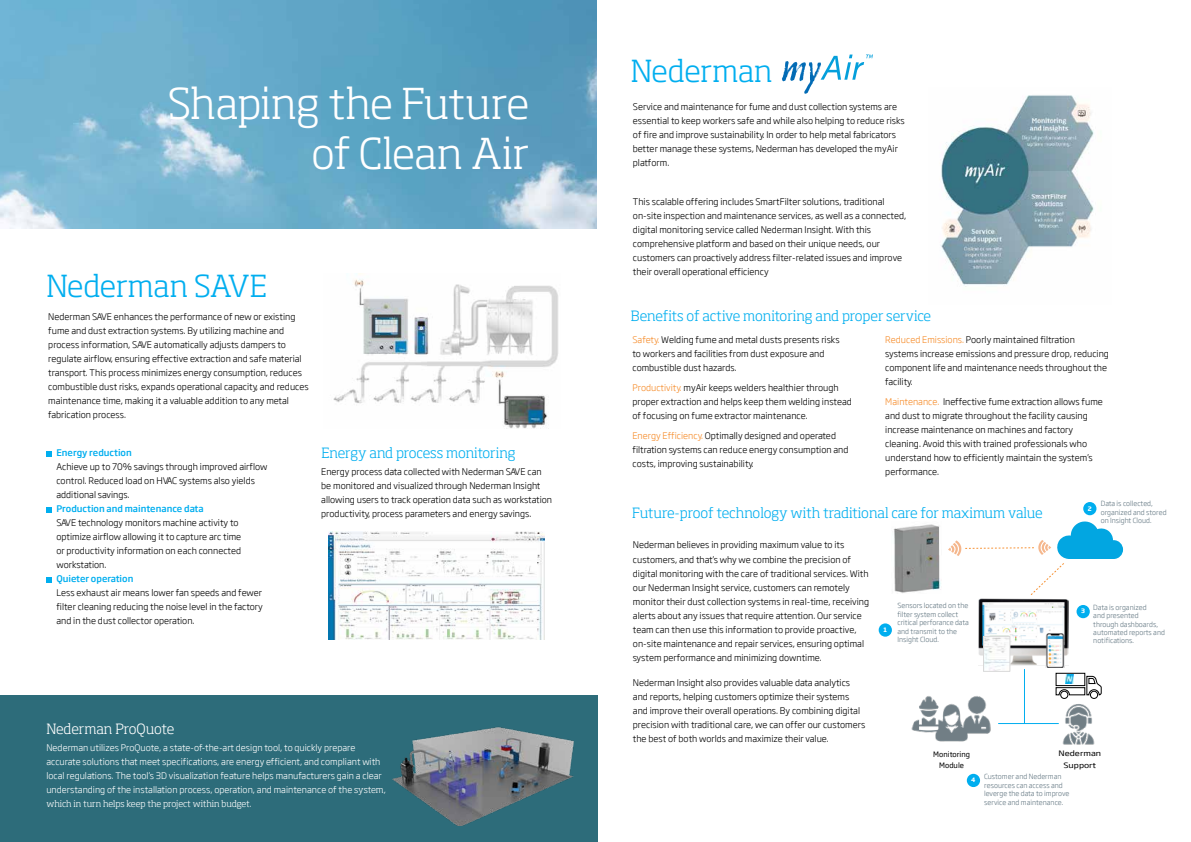
<style>
.page{position:relative;width:1191px;height:842px;background:#fff}
.page>*{position:absolute;margin:0;border:0;box-sizing:border-box;transform-origin:0 0}
.t1{font:300 42px/50.4px "Soho Std";letter-spacing:-.01em;color:#fff;text-align:right}
.t2{font:300 30px "Soho Std";color:#00aeef}
.t3{font:300 14px "Soho Std";letter-spacing:-.005em;color:#00aeef}
.t4{font:300 14px "Soho Std";letter-spacing:-.005em;color:#fff}
.t5{font:300 9px/14px "Soho Gothic Pro";color:#000}
.t6{font:300 9px/14px "Soho Gothic Pro";color:#fff}
.t7{font:500 9px "Soho Gothic Pro";color:#00aeef}
.t8{font:300 9px "Soho Std";color:#fff}
.t9{font:7.3px/11.4px "Soho Gothic Pro";color:#000;text-align:center}
.t10{font:7.3px/11.4px "Soho Gothic Pro";color:#000;text-align:center;scale:1.22 1}
.t11{font:300 7px/8.4px "Soho Gothic Pro";color:#647883}
.t12{font:700 6px "Soho Gothic Pro";color:#fff}
.s1{font-family:"Soho Std"}
.s2{color:#f68b28}
</style>
<div class="page">
<img style="left:0;top:0;width:597px;height:228px">
<svg style="left:782px;top:55px;width:91px;height:39px"></svg>
<img style="left:941px;top:95px;width:153px;height:192px">
<img style="left:333px;top:273px;width:225px;height:156px">
<div style="left:0;top:695px;width:598px;height:147px;background:#2d6c7a"></div>
<svg style="left:46px;top:451px;width:6px;height:5px"></svg>
<svg style="left:46px;top:507px;width:6px;height:5px"></svg>
<svg style="left:46px;top:577px;width:6px;height:5px"></svg>
<img style="left:393px;top:727px;width:181px;height:98px">
<div style="left:1083px;top:502px;width:13px;height:13px;background:#00aeef;border-radius:50%"></div>
<div style="left:1076px;top:605px;width:13px;height:13px;background:#00aeef;border-radius:50%"></div>
<div style="left:966px;top:774px;width:14px;height:13px;background:#00aeef;border-radius:50%"></div>
<svg style="left:1055px;top:673px;width:30px;height:2px"></svg>
<svg style="left:1055px;top:675px;width:46px;height:11px"></svg>
<svg style="left:948px;top:521px;width:175px;height:74px"></svg>
<hr style="left:1024px;top:669px;width:1px;height:55px;background:#00aeef">
<hr style="left:998px;top:723px;width:60px;height:1px;background:#00aeef">
<div style="left:878px;top:623px;width:14px;height:14px;background:#00aeef;border-radius:50%"></div>
<img style="left:894px;top:524px;width:47px;height:69px">
<img style="left:978px;top:598px;width:90px;height:70px">
<img style="left:985px;top:638px;width:23px;height:32px">
<div style="left:983px;top:636px;width:27px;height:36px;border:1px solid #d9d9d9"></div>
<img style="left:1055px;top:686px;width:47px;height:59px">
<img style="left:911px;top:668px;width:88px;height:74px">
<img style="left:329px;top:531px;width:215px;height:109px">
<h1 class="t1" style="left:168px;top:78px;width:363px">Shaping the Future of Clean Air</h1>
<h2 class="t2" style="left:46px;top:267px;width:222px">Nederman SAVE</h2>
<p class="t5" style="left:48px;top:309px;width:262px">Nederman SAVE enhances the performance of new or existing fume and dust extraction systems. By utilizing machine and process information, SAVE automatically adjusts dampers to regulate airflow, ensuring effective extraction and safe material transport. This process minimizes energy consumption, reduces combustible dust risks, expands operational capacity, and reduces maintenance time, making it a valuable addition to any metal fabrication process.</p>
<p class="t7" style="left:56px;top:446px;width:77px">Energy reduction</p>
<p class="t5" style="left:56px;top:459px;width:212px">Achieve up to 70% savings through improved airflow control. Reduced load on HVAC systems also yields additional savings.</p>
<p class="t7" style="left:56px;top:502px;width:149px">Production and maintenance data</p>
<p class="t5" style="left:56px;top:515px;width:186px">SAVE technology monitors machine activity to optimize airflow allowing it to capture arc time or productivity information on each connected workstation.</p>
<p class="t7" style="left:56px;top:572px;width:78px">Quieter operation</p>
<p class="t5" style="left:56px;top:585px;width:208px;text-align:justify">Less exhaust air means lower fan speeds and fewer filter cleaning reducing the noise level in the factory and in the dust collector operation.</p>
<h3 class="t3" style="left:321px;top:444px;width:196px">Energy and process monitoring</h3>
<p class="t5" style="left:321px;top:464px;width:232px">Energy process data collected with Nederman SAVE can be monitored and visualized through Nederman Insight allowing users to track operation data such as workstation productivity, process parameters and energy savings.</p>
<h3 class="t4" style="left:46px;top:720px;width:129px">Nederman ProQuote</h3>
<p class="t6" style="left:46px;top:740px;width:341px">Nederman utilizes ProQuote, a state-of-the-art design tool, to quickly prepare accurate solutions that meet specifications, are energy efficient, and compliant with local regulations. The tool’s 3D visualization feature helps manufacturers gain a clear understanding of the installation process, operation, and maintenance of the <span class="s1">system,</span></p>
<p class="t8" style="left:46px;top:798px;width:207px">which in turn helps keep the project within budget.</p>
<h2 class="t2" style="left:631px;top:52px;width:143px">Nederman</h2>
<p class="t5" style="left:633px;top:99px;width:273px">Service and maintenance for fume and dust collection systems are essential to keep workers safe and while also helping to reduce risks of fire and improve sustainability. In order to help metal fabricators better manage these systems, Nederman has developed the myAir platform.</p>
<p class="t5" style="left:633px;top:194px;width:275px">This scalable offering includes SmartFilter solutions, traditional on-site inspection and maintenance services, as well as a connected, digital monitoring service called Nederman Insight. With this comprehensive platform and based on their unique needs, our customers can proactively address filter-related issues and improve their overall operational efficiency</p>
<h3 class="t3" style="left:631px;top:307px;width:302px">Benefits of active monitoring and proper service</h3>
<p class="t5" style="left:632px;top:332px;width:209px"><span class="s2">Safety.</span> Welding fume and metal dusts presents risks to workers and facilities from dust exposure and combustible dust hazards.</p>
<p class="t5" style="left:632px;top:380px;width:221px"><span class="s2">Productivity.</span> myAir keeps welders healthier through proper extraction and helps keep them welding instead of focusing on fume extractor maintenance.</p>
<p class="t5" style="left:632px;top:428px;width:218px"><span class="s2">Energy Efficiency.</span> Optimally designed and operated filtration systems can reduce energy consumption and costs, improving sustainability.</p>
<p class="t5" style="left:885px;top:332px;width:225px"><span class="s2">Reduced Emissions.</span> Poorly maintained filtration systems increase emissions and pressure drop, reducing component life and maintenance needs throughout the facility.</p>
<p class="t5" style="left:885px;top:394px;width:219px"><span class="s2">Maintenance.</span> Ineffective fume extraction allows fume and dust to migrate throughout the facility causing increase maintenance on machines and factory cleaning. Avoid this with trained professionals who understand how to efficiently maintain the system’s performance.</p>
<h3 class="t3" style="left:632px;top:504px;width:412px">Future-proof technology with traditional care for maximum value</h3>
<p class="t5" style="left:633px;top:538px;width:238px">Nederman believes in providing maximum value to its customers, and that’s why we combine the precision of digital monitoring with the care of traditional services. With our Nederman Insight service, customers can remotely monitor their dust collection systems in real-time, receiving alerts about any issues that require attention. Our service team can then use this information to provide proactive, on-site maintenance and repair services, ensuring optimal system performance and minimizing downtime.</p>
<p class="t5" style="left:633px;top:675px;width:234px">Nederman Insight also provides valuable data analytics and reports, helping customers optimize their systems and improve their overall operations. By combining digital precision with traditional care, we can offer our customers the best of both worlds and maximize their value.</p>
<p class="t11" style="left:897px;top:601px;width:73px">Sensors located on the filter system collect critical perforance data and transmit to the<br>Insight Cloud.</p>
<p class="t12" style="left:883px;top:625px;width:5px">1</p>
<p class="t12" style="left:1087px;top:503px;width:5px">2</p>
<p class="t11" style="left:1100px;top:499px;width:67px">Data is collected, organized and stored on Insight Cloud.</p>
<p class="t12" style="left:1081px;top:606px;width:5px">3</p>
<p class="t11" style="left:1093px;top:602px;width:73px">Data is organized<br>and presented through dashboards, automated reports and notifications.</p>
<p class="t9" style="left:933px;top:748px;width:38px">Monitoring<br>Module</p>
<p class="t10" style="left:1058px;top:747px;width:37px">Nederman<br>Support</p>
<p class="t12" style="left:971px;top:775px;width:6px">4</p>
<p class="t11" style="left:984px;top:772px;width:87px">Customer and Nederman resources can access and leverge the data to improve service and maintenance.</p>
</div>
